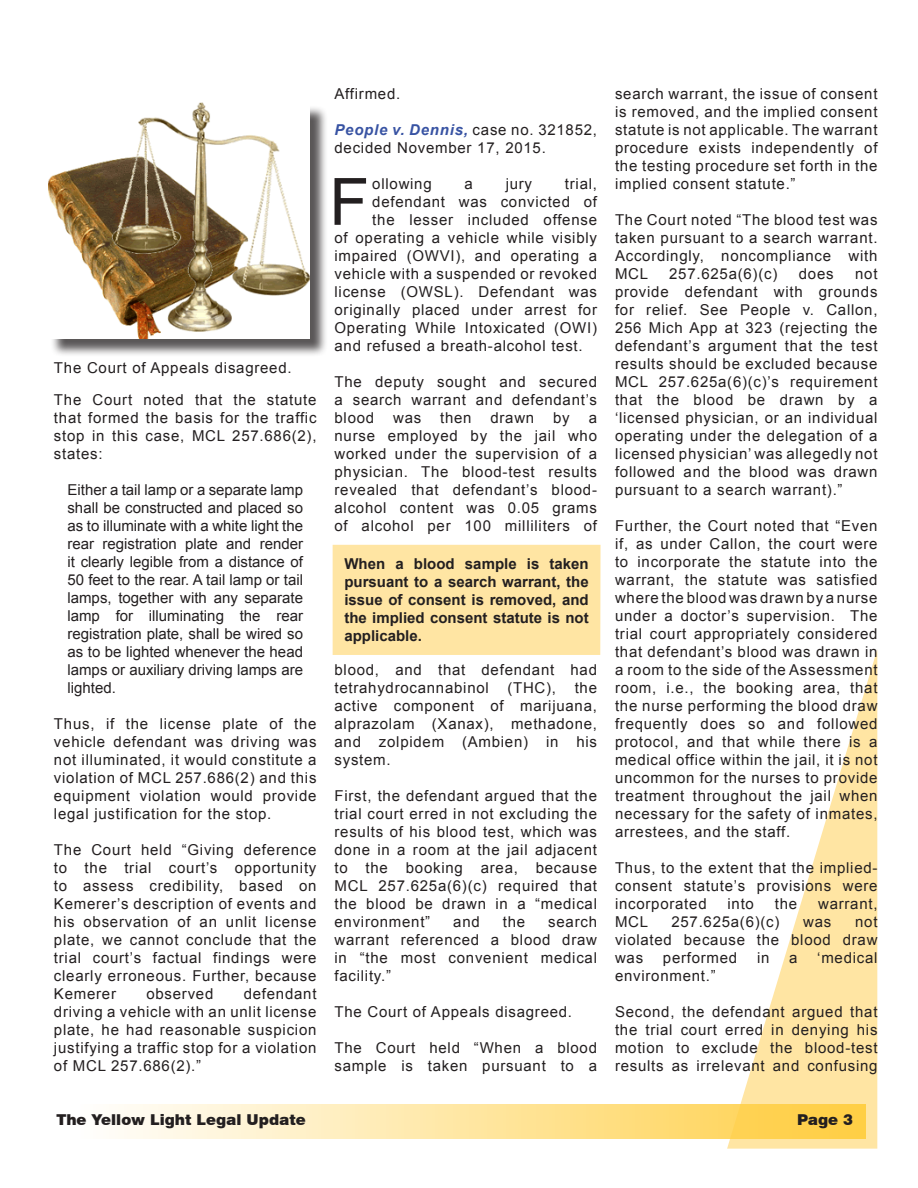
<style>
.page{position:relative;width:918px;height:1188px;background:#fff}
.page>*{position:absolute;margin:0;border:0;box-sizing:border-box;transform-origin:0 0}
.t1{font:65.25px "Arial";color:#231f20}
.t2{font:15px/18px "Arial";letter-spacing:.05em;color:#231f20;text-align:justify}
.t3{font:700 15px/18px "Arial";color:#231f20;text-align:justify}
.t4{font:900 15px "Swiss 721 BT";color:#231f20}
.s1{font-weight:700;font-style:italic;color:#3853a3}
</style>
<div class="page">
<svg style="left:727px;top:651px;width:150px;height:498px"></svg>
<div style="left:81px;top:1104px;width:785px;height:34px;background:linear-gradient(to right,#fff,#ffcd40)"></div>
<div style="left:50px;top:105px;width:278px;height:252px;background:#231f20;opacity:.75"></div>
<img style="left:48px;top:103px;width:261px;height:235px">
<div style="left:333px;top:545px;width:268px;height:110px;background:#ffe5a3"></div>
<p class="t2" style="left:54px;top:352px;width:264px;line-height:31.5px">The Court of Appeals disagreed.<br>The Court noted that the statute</p>
<p class="t2" style="left:54px;top:408px;width:264px">that formed the basis for the traffic stop in this case, MCL 257.686(2), states:</p>
<p class="t2" style="left:67px;top:480px;width:237px">Either a tail lamp or a separate lamp shall be constructed and placed so as to illuminate with a white light the rear registration plate and render it clearly legible from a distance of 50 feet to the rear. A tail lamp or tail lamps, together with any separate lamp for illuminating the rear registration plate, shall be wired so as to be lighted whenever the head lamps or auxiliary driving lamps are lighted.</p>
<p class="t2" style="left:54px;top:714px;width:264px">Thus, if the license plate of the vehicle defendant was driving was not illuminated, it would constitute a violation of MCL 257.686(2) and this equipment violation would provide legal justification for the stop.</p>
<p class="t2" style="left:54px;top:840px;width:264px">The Court held “Giving deference to the trial court’s opportunity to assess credibility, based on Kemerer’s description of events and his observation of an unlit license plate, we cannot conclude that the trial court’s factual findings were clearly erroneous. Further, because Kemerer</p>
<p class="t2" style="left:54px;top:984px;width:264px;text-indent:190px">defendant driving a vehicle with an unlit license plate, he had reasonable suspicion justifying a traffic stop for a violation of MCL 257.686(2).”</p>
<p class="t2" style="left:146px;top:984px;width:68px">observed</p>
<p class="t2" style="left:335px;top:84px;width:67px">Affirmed.</p>
<p class="t2" style="left:335px;top:120px;width:264px"><span class="s1">People v. Dennis,</span> case no. 321852, decided November 17, 2015.</p>
<p class="t1" style="left:329px;top:157px;width:41px">F</p>
<p class="t2" style="left:372px;top:174px;width:61px">ollowing</p>
<p class="t2" style="left:465px;top:174px;width:10px">a</p>
<p class="t2" style="left:506px;top:174px;width:28px">jury</p>
<p class="t2" style="left:565px;top:174px;width:34px">trial,</p>
<p class="t2" style="left:372px;top:192px;width:226px">defendant was convicted of</p>
<p class="t2" style="left:372px;top:210px;width:226px">the lesser included offense</p>
<p class="t2" style="left:335px;top:228px;width:264px">of operating a vehicle while visibly</p>
<p class="t2" style="left:335px;top:246px;width:264px">impaired (OWVI), and operating a</p>
<p class="t2" style="left:335px;top:264px;width:264px">vehicle with a suspended or revoked</p>
<p class="t2" style="left:335px;top:282px;width:264px">license (OWSL). Defendant was</p>
<p class="t2" style="left:335px;top:300px;width:264px">originally placed under arrest for</p>
<p class="t2" style="left:335px;top:318px;width:264px">Operating While Intoxicated (OWI)</p>
<p class="t2" style="left:335px;top:336px;width:250px">and refused a breath-alcohol test.</p>
<p class="t2" style="left:335px;top:372px;width:264px">The deputy sought and secured a search warrant and defendant’s blood</p>
<p class="t2" style="left:393px;top:408px;width:30px">was</p>
<p class="t2" style="left:440px;top:408px;width:33px">then</p>
<p class="t2" style="left:490px;top:408px;width:45px">drawn</p>
<p class="t2" style="left:553px;top:408px;width:18px">by</p>
<p class="t2" style="left:335px;top:408px;width:264px;text-indent:254px">a nurse employed by the jail who worked under the supervision of a physician. The blood-test results revealed that defendant’s blood&shy;alcohol content was 0.05 grams of alcohol per 100 milliliters of</p>
<p class="t3" style="left:344px;top:555px;width:246px">When a blood sample is taken pursuant to a search warrant, the issue of consent is removed, and the implied consent statute is not applicable.</p>
<p class="t2" style="left:335px;top:660px;width:264px">blood, and that defendant had tetrahydrocannabinol (THC), the active component of marijuana, alprazolam (Xanax), methadone, and zolpidem (Ambien) in his system.</p>
<p class="t2" style="left:335px;top:786px;width:264px">First, the defendant argued that the trial court erred in not excluding the results of his blood test, which was done in a room at the jail adjacent to the booking area, because MCL 257.625a(6)(c) required that the blood be drawn in a “medical environment”</p>
<p class="t2" style="left:335px;top:912px;width:264px;text-indent:214px">search warrant referenced a blood draw in “the most convenient medical facility.”</p>
<p class="t2" style="left:335px;top:1002px;width:239px">The Court of Appeals disagreed.</p>
<p class="t2" style="left:335px;top:1038px;width:264px">The Court held “When a blood sample is taken pursuant to a</p>
<p class="t2" style="left:453px;top:912px;width:28px">and</p>
<p class="t2" style="left:503px;top:912px;width:24px">the</p>
<p class="t2" style="left:615px;top:84px;width:264px">search warrant, the issue of consent is removed, and the implied consent statute is not applicable. The warrant procedure exists independently of the testing procedure set forth in the implied consent statute.”</p>
<p class="t2" style="left:615px;top:210px;width:264px">The Court noted “The blood test was taken pursuant to a search warrant.<br>Accordingly, noncompliance with MCL</p>
<p class="t2" style="left:669px;top:264px;width:110px">257.625a(6)(c)</p>
<p class="t2" style="left:799px;top:264px;width:36px">does</p>
<p class="t2" style="left:615px;top:264px;width:264px;text-indent:240px">not provide defendant with grounds for relief. See People v. Callon, 256 Mich App at 323 (rejecting the defendant’s argument that the test results should be excluded because MCL 257.625a(6)(c)’s requirement that the blood be drawn by a ‘licensed physician, or an individual operating under the delegation of a licensed physician’ was allegedly not followed and the blood was drawn pursuant to a search warrant).”</p>
<p class="t2" style="left:615px;top:516px;width:264px">Further, the Court noted that “Even if, as under Callon, the court were to incorporate the statute into the warrant, the statute was satisfied where the blood was drawn by a nurse under a doctor’s supervision. The trial court appropriately considered that defendant’s blood was drawn in a room to the side of the Assessment room, i.e., the booking area, that the nurse performing the blood draw frequently does so and followed protocol, and that while there is a medical office within the jail, it is not uncommon for the nurses to provide treatment throughout the jail when necessary for the safety of inmates, arrestees, and the staff.</p>
<p class="t2" style="left:615px;top:858px;width:264px">Thus, to the extent that the implied&shy;consent statute’s provisions were incorporated</p>
<p class="t2" style="left:728px;top:894px;width:28px">into</p>
<p class="t2" style="left:775px;top:894px;width:24px">the</p>
<p class="t2" style="left:818px;top:894px;width:61px">warrant,</p>
<p class="t2" style="left:615px;top:912px;width:35px">MCL</p>
<p class="t2" style="left:671px;top:912px;width:110px">257.625a(6)(c)</p>
<p class="t2" style="left:803px;top:912px;width:30px">was</p>
<p class="t2" style="left:615px;top:912px;width:264px;text-indent:240px">not violated because the blood draw was</p>
<p class="t2" style="left:663px;top:948px;width:76px">performed</p>
<p class="t2" style="left:757px;top:948px;width:14px">in</p>
<p class="t2" style="left:789px;top:948px;width:10px">a</p>
<p class="t2" style="left:817px;top:948px;width:62px">‘medical</p>
<p class="t2" style="left:615px;top:966px;width:102px">environment.”</p>
<p class="t2" style="left:615px;top:1002px;width:264px">Second, the defendant argued that the trial court erred in denying his motion to exclude the blood-test results as irrelevant and confusing</p>
<p class="t4" style="left:56px;top:1111px;width:251px">The Yellow Light Legal Update</p>
<p class="t4" style="left:797px;top:1111px;width:57px">Page 3</p>
</div>
